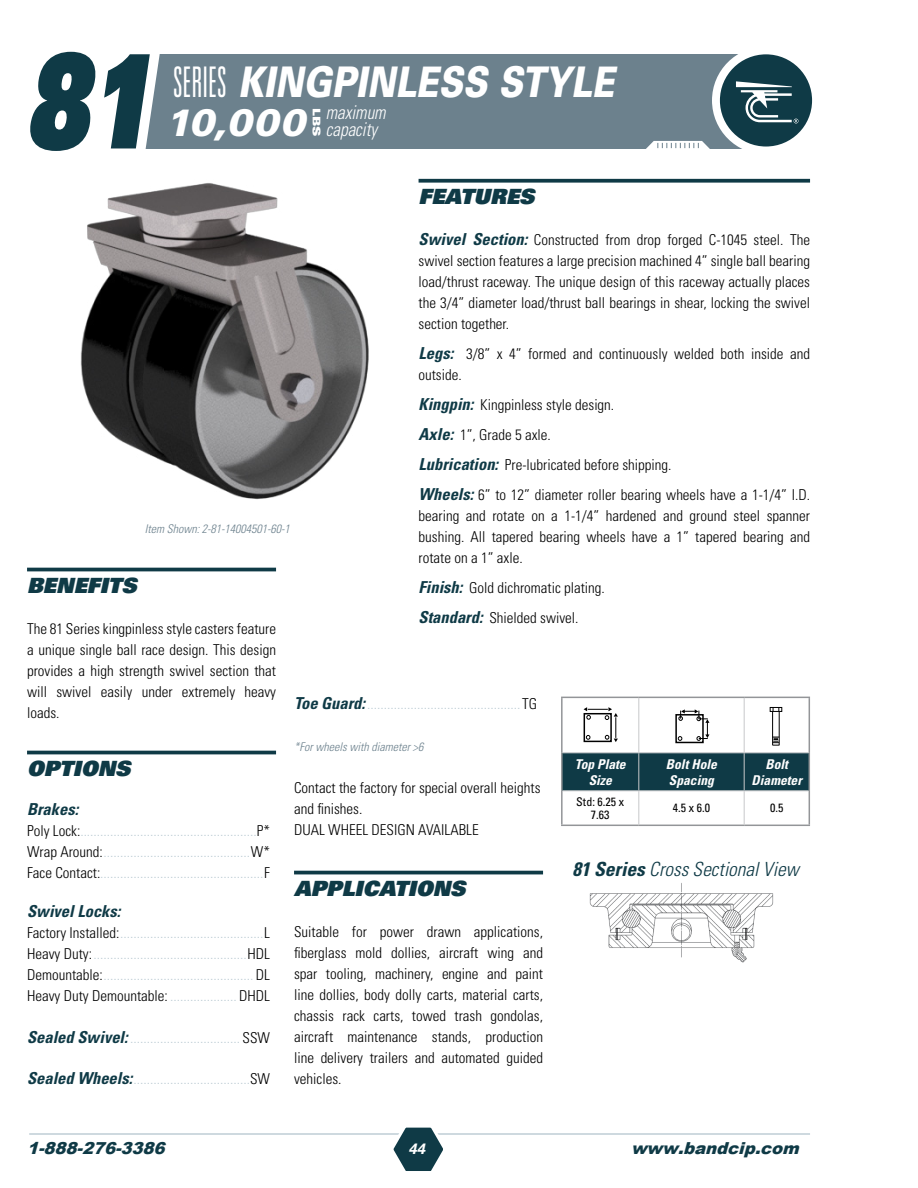
<style>
.page{position:relative;width:918px;height:1188px;background:#fff}
.page>*{position:absolute;margin:0;border:0;box-sizing:border-box;transform-origin:0 0}
.t1{font:130.5px "Univers LT Std X Black Obl";color:#0f3a46;scale:.7 1}
.t2{font:italic 900 42.3px "Univers LT Std";color:#fff;scale:.8 1}
.t3{font:italic 900 37.95px "Univers LT Std";color:#fff}
.t4{font:21px "Univers LT Std X Black Obl";color:#0f3a46}
.t5{font:italic 300 condensed 19.5px "Univers LT Std";color:#0f3a46}
.t6{font:italic 300 condensed 19.05px/17px "Univers LT Std";color:#fff;scale:.9 1}
.t7{font:italic 900 16.5px "Arial";color:#0f3a46}
.t8{font:italic 700 condensed 16.5px "Univers LT Std";color:#0f3a46}
.t9{font:300 condensed 15px/21px "Univers LT Std";color:#000;text-align:justify}
.t10{font:300 condensed 15px/21px "Univers LT Std";color:#becdd5;text-align:justify}
.t11{font:italic 700 15px "Univers LT Std";color:#fff}
.t12{font:italic 700 condensed 13.5px/16.2px "Univers LT Std";color:#fff;text-align:center}
.t13{font:italic 300 condensed 12px "Univers LT Std";color:#6c818d}
.t14{font:condensed 12px/13.8px "Univers LT Std";color:#000;text-align:center}
.t15{font:10.5px "Univers LT Std X Black Ex";color:#fff}
.s1{font-weight:300;font-style:normal;font-stretch:ultra-condensed}
.s2{font-weight:700;font-style:italic;font-size:16.5px;color:#0f3a46}
.s3{color:#000}
.s4{font-weight:700}
</style>
<div class="page">
<div style="left:137px;top:54px;width:623px;height:94px;background:#6c818d"></div>
<svg style="left:137px;top:54px;width:35px;height:95px"></svg>
<div style="left:563px;top:753px;width:246px;height:37px;background:#0f3a46"></div>
<hr style="left:561px;top:697px;width:78px;height:1px;background:#939598">
<hr style="left:561px;top:698px;width:2px;height:55px;background:#939598">
<hr style="left:639px;top:697px;width:105px;height:1px;background:#939598">
<hr style="left:744px;top:697px;width:66px;height:1px;background:#939598">
<hr style="left:809px;top:698px;width:1px;height:55px;background:#939598">
<hr style="left:561px;top:753px;width:2px;height:38px;background:#939598">
<hr style="left:809px;top:753px;width:1px;height:38px;background:#939598">
<hr style="left:561px;top:791px;width:2px;height:34px;background:#939598">
<hr style="left:809px;top:791px;width:1px;height:34px;background:#939598">
<hr style="left:561px;top:825px;width:78px;height:1px;background:#939598">
<hr style="left:639px;top:825px;width:105px;height:1px;background:#939598">
<hr style="left:744px;top:825px;width:66px;height:1px;background:#939598">
<hr style="left:638px;top:698px;width:1px;height:54px;background:#c7c8ca">
<hr style="left:744px;top:698px;width:1px;height:54px;background:#c7c8ca">
<hr style="left:563px;top:752px;width:76px;height:1px;background:#c7c8ca">
<hr style="left:639px;top:752px;width:105px;height:1px;background:#c7c8ca">
<hr style="left:638px;top:753px;width:1px;height:37px;background:#c7c8ca">
<hr style="left:744px;top:752px;width:65px;height:1px;background:#c7c8ca">
<hr style="left:744px;top:753px;width:1px;height:37px;background:#c7c8ca">
<hr style="left:563px;top:790px;width:76px;height:1px;background:#c7c8ca">
<hr style="left:639px;top:790px;width:105px;height:1px;background:#c7c8ca">
<hr style="left:638px;top:791px;width:1px;height:34px;background:#c7c8ca">
<hr style="left:744px;top:790px;width:65px;height:1px;background:#c7c8ca">
<hr style="left:744px;top:791px;width:1px;height:34px;background:#c7c8ca">
<img style="left:589px;top:883px;width:185px;height:80px">
<hr style="left:27px;top:568px;width:249px;height:3px;background:#0f3a46">
<hr style="left:27px;top:751px;width:249px;height:3px;background:#0f3a46">
<hr style="left:294px;top:871px;width:249px;height:3px;background:#0f3a46">
<svg style="left:639px;top:54px;width:173px;height:95px"></svg>
<img style="left:80px;top:183px;width:289px;height:317px">
<svg style="left:584px;top:707px;width:34px;height:35px"></svg>
<div style="left:675px;top:714px;width:29px;height:29px;border:2px solid #000"></div>
<svg style="left:678px;top:709px;width:31px;height:32px"></svg>
<div style="left:770px;top:707px;width:12px;height:5px;border:1px solid #000"></div>
<svg style="left:772px;top:707px;width:8px;height:39px"></svg>
<hr style="left:29px;top:1133px;width:781px;height:2px;background:#becdd5">
<svg style="left:388px;top:1127px;width:61px;height:44px"></svg>
<svg style="left:419px;top:179px;width:391px;height:4px;background:#264d58"></svg>
<h1 class="t1" style="left:24px;top:16px;width:185px">81</h1>
<h2 class="t2" style="left:173px;top:55px;width:553px"><span class="s1">SERIES</span> KINGPINLESS STYLE</h2>
<p class="t6" style="left:326px;top:104px;width:68px">maximum capacity</p>
<h3 class="t3" style="left:166px;top:98px;width:141px">10,000</h3>
<p class="t15" style="left:323px;top:108px;width:28px;rotate:90deg">LBS</p>
<h3 class="t4" style="left:419px;top:183px;width:117px">FEATURES</h3>
<p class="t9" style="left:419px;top:229px;width:393px"><span class="s2">Swivel Section:</span> Constructed from drop forged C-1045 steel. The swivel section features a large precision machined 4” single ball bearing load/thrust raceway. The unique design of this raceway actually places the 3/4” diameter load/thrust ball bearings in shear, locking the swivel section together.</p>
<p class="t9" style="left:418px;top:343px;width:393px"><span class="s2">Legs:</span> 3/8” x 4” formed and continuously welded both inside and outside.</p>
<p class="t9" style="left:419px;top:389px;width:393px;line-height:30px;text-align:left"><span class="s2">Kingpin:</span> Kingpinless style design.<br><span class="s2">Axle:</span> 1”, Grade 5 axle.<br><span class="s2">Lubrication:</span> Pre-lubricated before shipping.<br><span class="s2">Wheels:</span> 6” to 12” diameter roller bearing wheels have a 1-1/4” I.D.</p>
<p class="t9" style="left:419px;top:505px;width:393px">bearing and rotate on a 1-1/4” hardened and ground steel spanner bushing. All tapered bearing wheels have a 1” tapered bearing and rotate on a 1” axle.</p>
<p class="t9" style="left:419px;top:572px;width:188px;line-height:30px"><span class="s2">Finish:</span> Gold dichromatic plating.<br><span class="s2">Standard:</span> Shielded swivel.</p>
<p class="t13" style="left:145px;top:521px;width:147px">Item Shown: 2-81-14004501-60-1</p>
<h3 class="t4" style="left:27px;top:572px;width:97px">BENEFITS</h3>
<p class="t9" style="left:27px;top:618px;width:251px">The 81 Series kingpinless style casters feature a unique single ball race design. This design provides a high strength swivel section that will swivel easily under extremely heavy loads.</p>
<p class="t10" style="left:294px;top:693px;width:245px"><span class="s2">Toe Guard:</span> ..............................................<span class="s3">TG</span></p>
<p class="t13" style="left:294px;top:739px;width:131px">*For wheels with diameter &gt;6</p>
<p class="t9" style="left:294px;top:777px;width:248px;text-align:left">Contact the factory for special overall heights and finishes.<br>DUAL WHEEL DESIGN AVAILABLE</p>
<p class="t12" style="left:575px;top:756px;width:52px">Top Plate<br>Size</p>
<p class="t12" style="left:666px;top:756px;width:53px;text-align:left">Bolt Hole<br>Spacing</p>
<p class="t12" style="left:752px;top:756px;width:52px">Bolt<br>Diameter</p>
<p class="t14" style="left:576px;top:794px;width:49px">Std: 6.25 x<br>7.63</p>
<p class="t14" style="left:673px;top:801px;width:39px">4.5 x 6.0</p>
<p class="t14" style="left:770px;top:801px;width:15px">0.5</p>
<h3 class="t4" style="left:27px;top:755px;width:105px">OPTIONS</h3>
<p class="t8" style="left:27px;top:799px;width:53px">Brakes:</p>
<p class="t10" style="left:27px;top:820px;width:245px"><span class="s3">Poly Lock:</span>.....................................................<span class="s3">P* Wrap Around:</span>............................................<span class="s3">W* Face Contact:</span>.................................................<span class="s3">F</span></p>
<p class="t8" style="left:27px;top:901px;width:95px">Swivel Locks:</p>
<p class="t10" style="left:27px;top:922px;width:245px"><span class="s3">Factory Installed:</span>...........................................<span class="s3">L Heavy Duty:</span>..............................................<span class="s3">HDL Demountable:</span>............................................. <span class="s3">DL Heavy Duty Demountable:</span> .................... <span class="s3">DHDL</span></p>
<p class="t10" style="left:27px;top:1027px;width:245px"><span class="s2">Sealed Swivel:</span> ................................. <span class="s3">SSW</span></p>
<p class="t10" style="left:27px;top:1068px;width:244px"><span class="s2">Sealed Wheels:</span>...................................<span class="s3">SW</span></p>
<h3 class="t5" style="left:572px;top:858px;width:228px"><span class="s4">81 Series</span> Cross Sectional View</h3>
<h3 class="t4" style="left:294px;top:875px;width:173px">APPLICATIONS</h3>
<p class="t9" style="left:294px;top:921px;width:251px">Suitable for power drawn applications, fiberglass mold dollies, aircraft wing and spar tooling, machinery, engine and paint line dollies, body dolly carts, material carts, chassis rack carts, towed trash gondolas, aircraft maintenance stands, production line delivery trailers and automated guided vehicles.</p>
<p class="t7" style="left:27px;top:1136px;width:145px">1-888-276-3386</p>
<p class="t11" style="left:409px;top:1140px;width:18px">44</p>
<p class="t7" style="left:631px;top:1136px;width:175px">www.bandcip.com</p>
</div>
